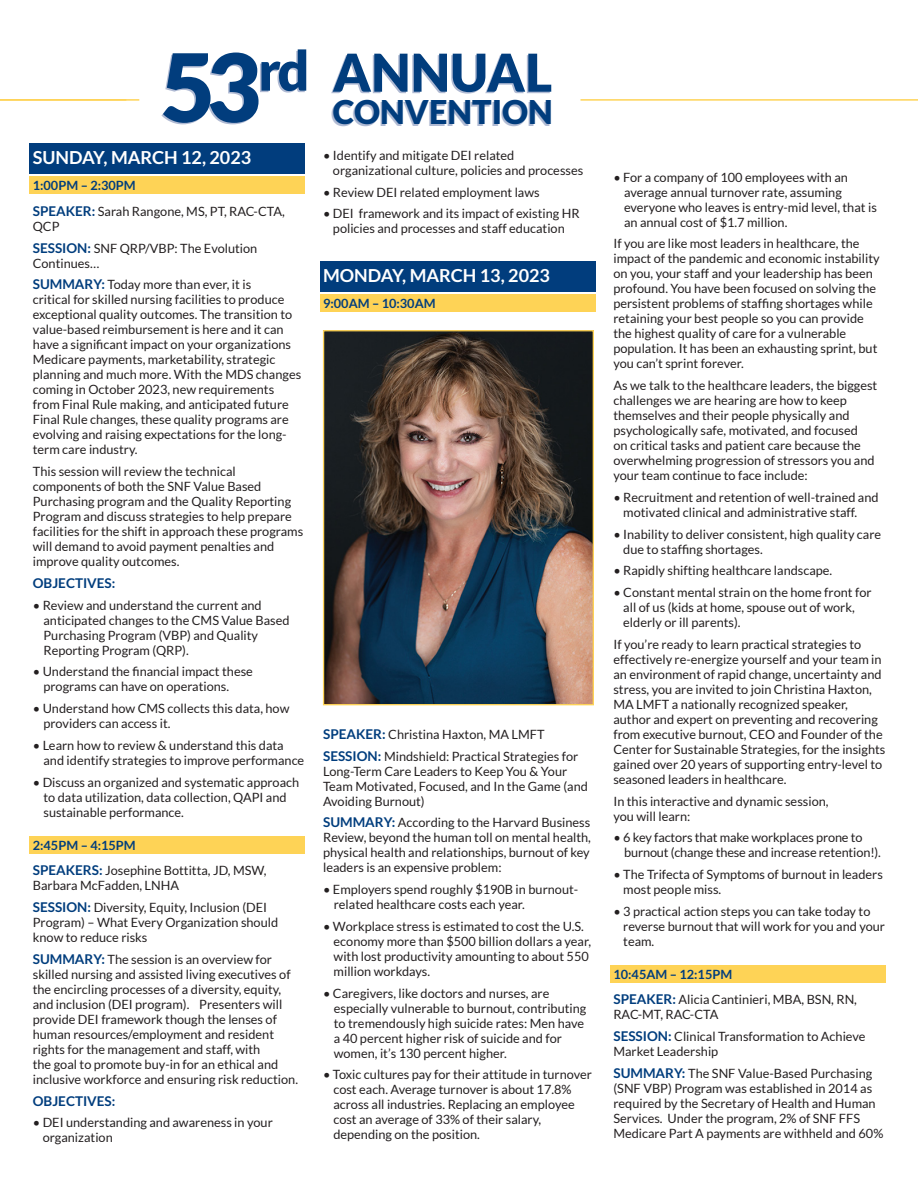
<style>
.page{position:relative;width:918px;height:1188px;background:#fff}
.page>*{position:absolute;margin:0;border:0;box-sizing:border-box;transform-origin:0 0}
.t1{font:900 94.5px "Lato";color:#013d7d}
.t2{font:900 52.2px "Lato";color:#013d7d}
.t3{font:900 32.7px "Lato";color:#013d7d}
.Date-Inside{font:700 18px "Lato";color:#fff}
.Session_Descriptions{font:700 13.5px "Lato";color:#013d7d}
.Session_Descriptions-2{font:12.75px/15px "Lato";color:#231f20}
.Time-Inside{font:700 12.75px "Lato";color:#013d7d}
.s1{font-size:55.05px}
.s2{font-weight:700;font-size:13.5px;color:#013d7d}
</style>
<div class="page">
<hr style="left:0;top:99px;width:139px;height:2px;background:#fed356">
<hr style="left:580px;top:99px;width:338px;height:2px;background:#fed356">
<div style="left:30px;top:143px;width:275px;height:31px;background:#013d7d"></div>
<div style="left:30px;top:177px;width:275px;height:17px;background:#fed356"></div>
<div style="left:30px;top:836px;width:275px;height:17px;background:#fed356"></div>
<div style="left:320px;top:261px;width:275px;height:30px;background:#013d7d"></div>
<div style="left:320px;top:295px;width:275px;height:17px;background:#fed356"></div>
<div style="left:610px;top:965px;width:276px;height:18px;background:#fed356"></div>
<img style="left:325px;top:332px;width:267px;height:371px">
<div style="left:323px;top:330px;width:271px;height:375px;border:1px solid #fed356"></div>
<p class="t2" style="left:258px;top:42px;width:296px"><span class="s1">rd</span> ANNUAL</p>
<p class="t1" style="left:161px;top:32px;width:102px">53</p>
<p class="t3" style="left:333px;top:93px;width:222px">CONVENTION</p>
<p class="Date-Inside" style="left:33px;top:147px;width:220px">SUNDAY, MARCH 12, 2023</p>
<p class="Time-Inside" style="left:33px;top:178px;width:104px">1:00PM – 2:30PM</p>
<p class="Session_Descriptions-2" style="left:33px;top:204px;width:254px"><span class="s2">SPEAKER:</span> Sarah Rangone, MS, PT, RAC-CTA,<br>QCP</p>
<p class="Session_Descriptions-2" style="left:33px;top:241px;width:226px"><span class="s2">SESSION:</span> SNF QRP/VBP: The Evolution<br>Continues…</p>
<p class="Session_Descriptions-2" style="left:33px;top:277px;width:270px"><span class="s2">SUMMARY:</span> Today more than ever, it is<br>critical for skilled nursing facilities to produce exceptional quality outcomes. The transition to value-based reimbursement is here and it can have a significant impact on your organizations Medicare payments, marketability, strategic planning and much more. With the MDS changes coming in October 2023, new requirements from Final Rule making, and anticipated future Final Rule changes, these quality programs are evolving and raising expectations for the long&shy;term care industry.</p>
<p class="Session_Descriptions-2" style="left:33px;top:464px;width:272px">This session will review the technical components of both the SNF Value Based Purchasing program and the Quality Reporting Program and discuss strategies to help prepare facilities for the shift in approach these programs will demand to avoid payment penalties and improve quality outcomes.</p>
<p class="Session_Descriptions" style="left:33px;top:575px;width:84px">OBJECTIVES:</p>
<p class="Session_Descriptions-2" style="left:43px;top:598px;width:248px;text-indent:-11px">• Review and understand the current and anticipated changes to the CMS Value Based Purchasing Program (VBP) and Quality Reporting Program (QRP).</p>
<p class="Session_Descriptions-2" style="left:43px;top:664px;width:211px;text-indent:-11px">• Understand the financial impact these programs can have on operations.</p>
<p class="Session_Descriptions-2" style="left:43px;top:701px;width:248px;text-indent:-11px">• Understand how CMS collects this data, how providers can access it.</p>
<p class="Session_Descriptions-2" style="left:43px;top:738px;width:262px;text-indent:-11px">• Learn how to review &amp; understand this data and identify strategies to improve performance</p>
<p class="Session_Descriptions-2" style="left:43px;top:775px;width:257px;text-indent:-11px">• Discuss an organized and systematic approach to data utilization, data collection, QAPI and sustainable performance.</p>
<p class="Time-Inside" style="left:33px;top:838px;width:104px">2:45PM – 4:15PM</p>
<p class="Session_Descriptions-2" style="left:33px;top:863px;width:235px"><span class="s2">SPEAKERS:</span> Josephine Bottitta, JD, MSW,<br>Barbara McFadden, LNHA</p>
<p class="Session_Descriptions-2" style="left:33px;top:900px;width:247px"><span class="s2">SESSION:</span> Diversity, Equity, Inclusion (DEI<br>Program) – What Every Organization should know to reduce risks</p>
<p class="Session_Descriptions-2" style="left:33px;top:952px;width:267px"><span class="s2">SUMMARY:</span> The session is an overview for skilled nursing and assisted living executives of the encircling processes of a diversity, equity, and inclusion (DEI program). Presenters will provide DEI framework though the lenses of human resources/employment and resident rights for the management and staff, with<br>the goal to promote buy-in for an ethical and inclusive workforce and ensuring risk reduction.</p>
<p class="Session_Descriptions" style="left:33px;top:1093px;width:84px">OBJECTIVES:</p>
<p class="Session_Descriptions-2" style="left:43px;top:1115px;width:232px;text-indent:-10px">• DEI understanding and awareness in your organization</p>
<p class="Session_Descriptions-2" style="left:333px;top:148px;width:252px;text-indent:-10px">• Identify and mitigate DEI related organizational culture, policies and processes</p>
<p class="Session_Descriptions-2" style="left:323px;top:184px;width:218px">• Review DEI related employment laws</p>
<p class="Session_Descriptions-2" style="left:323px;top:206px;width:258px;text-align:center">• DEI framework and its impact of existing HR policies and processes and staff education</p>
<p class="Date-Inside" style="left:323px;top:265px;width:228px">MONDAY, MARCH 13, 2023</p>
<p class="Time-Inside" style="left:323px;top:296px;width:114px">9:00AM – 10:30AM</p>
<p class="Session_Descriptions-2" style="left:323px;top:727px;width:223px"><span class="s2">SPEAKER:</span> Christina Haxton, MA LMFT</p>
<p class="Session_Descriptions-2" style="left:323px;top:748px;width:266px"><span class="s2">SESSION:</span> Mindshield: Practical Strategies for Long-Term Care Leaders to Keep You &amp; Your Team Motivated, Focused, and In the Game (and Avoiding Burnout)</p>
<p class="Session_Descriptions-2" style="left:323px;top:815px;width:269px;text-align:justify"><span class="s2">SUMMARY:</span> According to the Harvard Business Review, beyond the human toll on mental health, physical health and relationships, burnout of key leaders is an expensive problem:</p>
<p class="Session_Descriptions-2" style="left:334px;top:882px;width:246px;text-indent:-11px">• Employers spend roughly $190B in burnout&shy;related healthcare costs each year.</p>
<p class="Session_Descriptions-2" style="left:334px;top:919px;width:259px;text-indent:-10px">• Workplace stress is estimated to cost the U.S. economy more than $500 billion dollars a year, with lost productivity amounting to about 550 million workdays.</p>
<p class="Session_Descriptions-2" style="left:334px;top:985px;width:254px;text-indent:-11px">• Caregivers, like doctors and nurses, are especially vulnerable to burnout, contributing to tremendously high suicide rates: Men have a 40 percent higher risk of suicide and for women, it’s 130 percent higher.</p>
<p class="Session_Descriptions-2" style="left:333px;top:1067px;width:260px;text-indent:-10px">• Toxic cultures pay for their attitude in turnover cost each. Average turnover is about 17.8% across all industries. Replacing an employee cost an average of 33% of their salary, depending on the position.</p>
<p class="Session_Descriptions-2" style="left:624px;top:169px;width:254px;text-indent:-11px">• For a company of 100 employees with an average annual turnover rate, assuming everyone who leaves is entry-mid level, that is an annual cost of $1.7 million.</p>
<p class="Session_Descriptions-2" style="left:613px;top:236px;width:268px">If you are like most leaders in healthcare, the impact of the pandemic and economic instability on you, your staff and your leadership has been profound. You have been focused on solving the persistent problems of staffing shortages while retaining your best people so you can provide the highest quality of care for a vulnerable population. It has been an exhausting sprint, but you can’t sprint forever.</p>
<p class="Session_Descriptions-2" style="left:613px;top:378px;width:265px">As we talk to the healthcare leaders, the biggest challenges we are hearing are how to keep themselves and their people physically and psychologically safe, motivated, and focused<br>on critical tasks and patient care because the overwhelming progression of stressors you and your team continue to face include:</p>
<p class="Session_Descriptions-2" style="left:623px;top:490px;width:257px;text-indent:-10px">• Recruitment and retention of well-trained and motivated clinical and administrative staff.</p>
<p class="Session_Descriptions-2" style="left:623px;top:526px;width:259px;text-indent:-10px">• Inability to deliver consistent, high quality care due to staffing shortages.</p>
<p class="Session_Descriptions-2" style="left:613px;top:563px;width:220px">• Rapidly shifting healthcare landscape.</p>
<p class="Session_Descriptions-2" style="left:623px;top:585px;width:250px;text-indent:-10px">• Constant mental strain on the home front for all of us (kids at home, spouse out of work, elderly or ill parents).</p>
<p class="Session_Descriptions-2" style="left:613px;top:637px;width:273px">If you’re ready to learn practical strategies to effectively re-energize yourself and your team in an environment of rapid change, uncertainty and stress, you are invited to join Christina Haxton, MA LMFT a nationally recognized speaker, author and expert on preventing and recovering from executive burnout, CEO and Founder of the Center for Sustainable Strategies, for the insights gained over 20 years of supporting entry-level to seasoned leaders in healthcare.</p>
<p class="Session_Descriptions-2" style="left:613px;top:793px;width:217px">In this interactive and dynamic session, you will learn:</p>
<p class="Session_Descriptions-2" style="left:624px;top:830px;width:258px;text-indent:-11px">• 6 key factors that make workplaces prone to burnout (change these and increase retention!).</p>
<p class="Session_Descriptions-2" style="left:623px;top:867px;width:261px;text-indent:-10px">• The Trifecta of Symptoms of burnout in leaders most people miss.</p>
<p class="Session_Descriptions-2" style="left:623px;top:904px;width:263px;text-indent:-10px">• 3 practical action steps you can take today to reverse burnout that will work for you and your team.</p>
<p class="Time-Inside" style="left:613px;top:967px;width:120px">10:45AM – 12:15PM</p>
<p class="Session_Descriptions-2" style="left:613px;top:992px;width:245px"><span class="s2">SPEAKER:</span> Alicia Cantinieri, MBA, BSN, RN,<br>RAC-MT, RAC-CTA</p>
<p class="Session_Descriptions-2" style="left:613px;top:1029px;width:254px"><span class="s2">SESSION:</span> Clinical Transformation to Achieve<br>Market Leadership</p>
<p class="Session_Descriptions-2" style="left:613px;top:1066px;width:271px"><span class="s2">SUMMARY:</span> The SNF Value-Based Purchasing (SNF VBP) Program was established in 2014 as required by the Secretary of Health and Human Services. Under the program, 2% of SNF FFS Medicare Part A payments are withheld and 60%</p>
</div>
